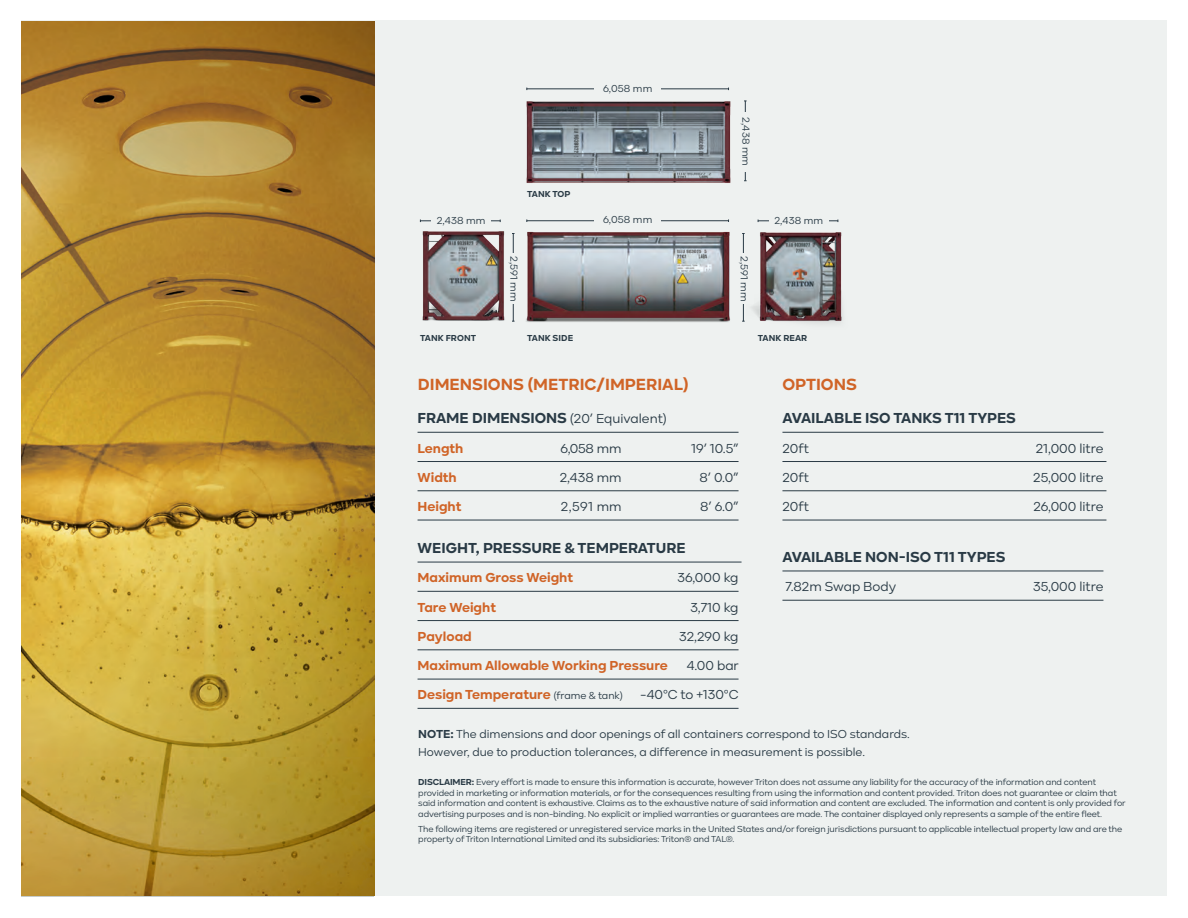
<style>
.page{position:relative;width:1188px;height:918px;background:#fff}
.page>*{position:absolute;margin:0;border:0;box-sizing:border-box;transform-origin:0 0}
.Unit_code{font:700 16.8px "Kinetika";color:#d06427}
.List_-_Header{font:700 15px "Kinetika";color:#293a45}
.List_-_Header-2{font:700 13.5px "Kinetika";color:#d06427}
.List_-_Header-3{font:13.5px "Kinetika";color:#293a45}
.List_-_white_line__clear{font:13.5px "Kinetika";color:#293a45}
.Bulleted_Text{font:12px/18px "Kinetika";color:#293a45}
.measurement_graphic{font:10.5px "Kinetika";letter-spacing:.01em;color:#293a45}
.t1{font:9px/10.5px "Kinetika";letter-spacing:-.01em;color:#293a45}
.Measurement_graphic_elevation{font:700 9px "Kinetika";letter-spacing:.01em;color:#293a45}
.s1{font-weight:400;font-size:13.5px}
.s2{font-weight:400;font-size:10.5px;color:#293a45}
.s3{font-weight:700}
</style>
<div class="page">
<div style="left:21px;top:20px;width:1146px;height:876px;background:#eef1f0"></div>
<img style="left:526px;top:221px;width:204px;height:101px">
<img style="left:751px;top:232px;width:92px;height:92px">
<hr style="left:527px;top:220px;width:202px;height:1px;background:#293a45">
<hr style="left:420px;top:221px;width:80px;height:1px;background:#293a45">
<hr style="left:513px;top:234px;width:1px;height:87px;background:#293a45">
<div style="left:594px;top:211px;width:67px;height:17px;background:#eef1f0"></div>
<div style="left:431px;top:211px;width:60px;height:17px;background:#eef1f0"></div>
<hr style="left:758px;top:221px;width:80px;height:1px;background:#293a45">
<div style="left:769px;top:211px;width:60px;height:17px;background:#eef1f0"></div>
<hr style="left:745px;top:101px;width:1px;height:80px;background:#293a45">
<div style="left:738px;top:112px;width:17px;height:60px;background:#eef1f0"></div>
<div style="left:506px;top:254px;width:17px;height:50px;background:#eef1f0"></div>
<hr style="left:743px;top:234px;width:1px;height:87px;background:#293a45">
<div style="left:736px;top:254px;width:17px;height:50px;background:#eef1f0"></div>
<img style="left:526px;top:89px;width:205px;height:94px">
<hr style="left:418px;top:432px;width:321px;height:1px;background:#293a45">
<hr style="left:418px;top:461px;width:321px;height:1px;background:#293a45">
<hr style="left:418px;top:491px;width:321px;height:1px;background:#293a45">
<hr style="left:418px;top:520px;width:321px;height:1px;background:#293a45">
<hr style="left:418px;top:562px;width:324px;height:1px;background:#293a45">
<hr style="left:418px;top:591px;width:321px;height:1px;background:#293a45">
<hr style="left:418px;top:620px;width:321px;height:1px;background:#293a45">
<hr style="left:418px;top:650px;width:321px;height:1px;background:#293a45">
<hr style="left:418px;top:679px;width:321px;height:1px;background:#293a45">
<hr style="left:418px;top:708px;width:321px;height:1px;background:#293a45">
<hr style="left:782px;top:432px;width:321px;height:1px;background:#293a45">
<hr style="left:782px;top:461px;width:324px;height:1px;background:#293a45">
<hr style="left:782px;top:491px;width:324px;height:1px;background:#293a45">
<hr style="left:782px;top:520px;width:324px;height:1px;background:#293a45">
<hr style="left:782px;top:571px;width:321px;height:1px;background:#293a45">
<hr style="left:782px;top:600px;width:321px;height:1px;background:#293a45">
<img style="left:422px;top:231px;width:83px;height:90px">
<img style="left:21px;top:21px;width:353px;height:875px">
<p class="measurement_graphic" style="left:603px;top:82px;width:51px">6,058 mm</p>
<p class="Measurement_graphic_elevation" style="left:527px;top:188px;width:45px">TANK TOP</p>
<p class="measurement_graphic" style="left:752px;top:117px;width:50px;rotate:90deg">2,438 mm</p>
<p class="measurement_graphic" style="left:603px;top:214px;width:51px">6,058 mm</p>
<p class="measurement_graphic" style="left:437px;top:214px;width:50px">2,438 mm</p>
<p class="measurement_graphic" style="left:774px;top:214px;width:50px">2,438 mm</p>
<p class="measurement_graphic" style="left:520px;top:256px;width:47px;rotate:90deg">2,591 mm</p>
<p class="measurement_graphic" style="left:750px;top:256px;width:47px;rotate:90deg">2,591 mm</p>
<p class="Measurement_graphic_elevation" style="left:420px;top:332px;width:58px">TANK FRONT</p>
<p class="Measurement_graphic_elevation" style="left:527px;top:333px;width:48px">TANK SIDE</p>
<p class="Measurement_graphic_elevation" style="left:758px;top:332px;width:51px">TANK REAR</p>
<p class="Unit_code" style="left:418px;top:374px;width:272px">DIMENSIONS (METRIC/IMPERIAL)</p>
<p class="Unit_code" style="left:782px;top:374px;width:76px">OPTIONS</p>
<p class="List_-_Header" style="left:418px;top:409px;width:250px">FRAME DIMENSIONS <span class="s1">(20’ Equivalent)</span></p>
<p class="List_-_Header-2" style="left:418px;top:440px;width:47px">Length</p>
<p class="List_-_Header-3" style="left:561px;top:440px;width:63px">6,058 mm</p>
<p class="List_-_Header-3" style="left:691px;top:440px;width:49px">19’ 10.5”</p>
<p class="List_-_Header-2" style="left:418px;top:469px;width:41px">Width</p>
<p class="List_-_Header-3" style="left:560px;top:469px;width:63px">2,438 mm</p>
<p class="List_-_Header-3" style="left:700px;top:469px;width:40px">8’ 0.0”</p>
<p class="List_-_Header-2" style="left:418px;top:498px;width:45px">Height</p>
<p class="List_-_Header-3" style="left:561px;top:499px;width:62px">2,591 mm</p>
<p class="List_-_Header-3" style="left:700px;top:499px;width:40px">8’ 6.0”</p>
<p class="List_-_Header" style="left:418px;top:539px;width:270px">WEIGHT, PRESSURE &amp; TEMPERATURE</p>
<p class="List_-_Header-2" style="left:418px;top:570px;width:157px">Maximum Gross Weight</p>
<p class="List_-_Header-3" style="left:677px;top:570px;width:63px">36,000 kg</p>
<p class="List_-_Header-2" style="left:418px;top:599px;width:80px">Tare Weight</p>
<p class="List_-_Header-3" style="left:690px;top:599px;width:50px">3,710 kg</p>
<p class="List_-_Header-2" style="left:418px;top:628px;width:56px">Payload</p>
<p class="List_-_Header-3" style="left:679px;top:629px;width:61px">32,290 kg</p>
<p class="List_-_Header-2" style="left:418px;top:657px;width:252px">Maximum Allowable Working Pressure</p>
<p class="List_-_Header-3" style="left:687px;top:658px;width:54px">4.00 bar</p>
<p class="List_-_Header-2" style="left:418px;top:687px;width:207px">Design Temperature <span class="s2">(frame &amp; tank)</span></p>
<p class="List_-_Header-3" style="left:640px;top:687px;width:100px">-40°C to +130°C</p>
<p class="List_-_Header" style="left:782px;top:409px;width:235px">AVAILABLE ISO TANKS T11 TYPES</p>
<p class="List_-_white_line__clear" style="left:782px;top:440px;width:28px">20ft</p>
<p class="List_-_white_line__clear" style="left:1036px;top:440px;width:69px">21,000 litre</p>
<p class="List_-_white_line__clear" style="left:782px;top:469px;width:28px">20ft</p>
<p class="List_-_white_line__clear" style="left:1033px;top:469px;width:72px">25,000 litre</p>
<p class="List_-_white_line__clear" style="left:782px;top:499px;width:28px">20ft</p>
<p class="List_-_white_line__clear" style="left:1033px;top:499px;width:72px">26,000 litre</p>
<p class="List_-_Header" style="left:782px;top:548px;width:224px">AVAILABLE NON-ISO T11 TYPES</p>
<p class="List_-_white_line__clear" style="left:785px;top:579px;width:112px">7.82m Swap Body</p>
<p class="List_-_white_line__clear" style="left:1033px;top:579px;width:72px">35,000 litre</p>
<p class="Bulleted_Text" style="left:418px;top:725px;width:493px"><span class="s3">NOTE:</span> The dimensions and door openings of all containers correspond to ISO standards.<br>However, due to production tolerances, a difference in measurement is possible.</p>
<p class="t1" style="left:418px;top:777px;width:709px"><span class="s3">DISCLAIMER:</span> Every effort is made to ensure this information is accurate, however Triton does not assume any liability for the accuracy of the information and content provided in marketing or information materials, or for the consequences resulting from using the information and content provided. Triton does not guarantee or claim that said information and content is exhaustive. Claims as to the exhaustive nature of said information and content are excluded. The information and content is only provided for advertising purposes and is non-binding. No explicit or implied warranties or guarantees are made. The container displayed only represents a sample of the entire fleet.</p>
<p class="t1" style="left:418px;top:823px;width:706px">The following items are registered or unregistered service marks in the United States and/or foreign jurisdictions pursuant to applicable intellectual property law and are the property of Triton International Limited and its subsidiaries: Triton® and TAL®.</p>
</div>
